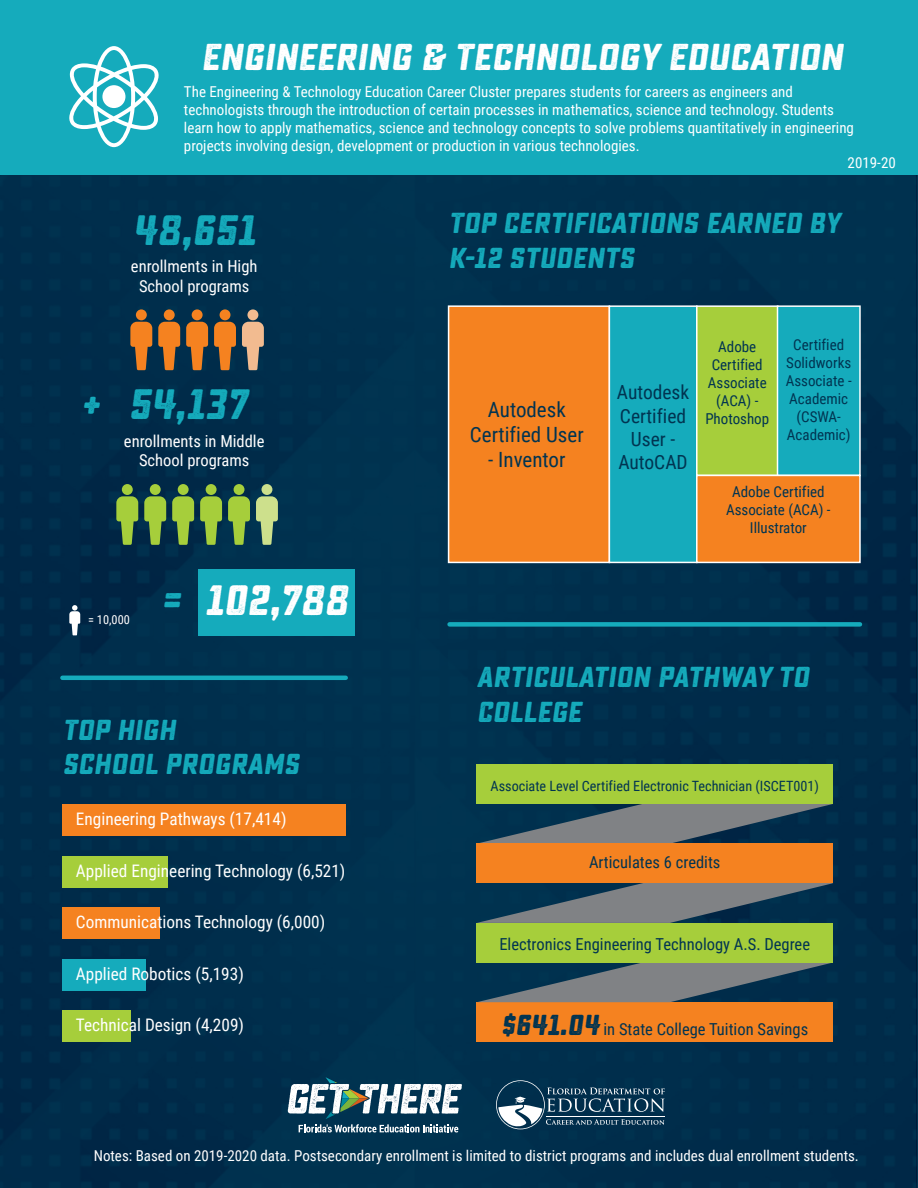
<style>
.page{position:relative;width:918px;height:1188px;background:#fff}
.page>*{position:absolute;margin:0;border:0;box-sizing:border-box;transform-origin:0 0}
.t1{font:42.45px "Sucrose Slant Bold One";color:#15abbc}
.t2{font:42.45px "Sucrose Slant Bold One";color:#fff}
.t3{font:37.35px "Sucrose Slant Bold One";color:#fff}
.t4{font:28.95px/34.7px "Sucrose Slant Bold One";color:#15abbc}
.t5{font:21px/25.2px "Roboto Condensed";color:#013451;text-align:center}
.t6{font:19.5px/23.4px "Roboto Condensed";color:#013451;text-align:center}
.t7{font:17.25px "Roboto Condensed";color:#fff}
.t8{font:16.5px "Roboto Condensed";color:#013451}
.t9{font:16.5px/19.8px "Roboto Condensed";color:#fff;text-align:center}
.t10{font:15px/18px "Roboto Condensed";color:#fff}
.t11{font:15px/18px "Roboto Condensed";color:#013451;text-align:center}
.t12{font:14.25px "Roboto Condensed";color:#013451}
.t13{font:12.3px "Roboto Condensed";color:#fff}
.s1{font-family:"Sucrose Slant Bold One";font-size:28.95px}
</style>
<div class="page">
<div style="left:0;top:174px;width:917px;height:1014px;background:#002f4d"></div>
<div style="left:0;top:0;width:918px;height:174px;background:#15abbc"></div>
<hr style="left:62px;top:676px;width:284px;height:4px;background:#15abbc">
<div style="left:450px;top:622px;width:410px;height:5px;background:#15abbc"></div>
<div style="left:477px;top:1002px;width:356px;height:40px;background:#f58220"></div>
<svg style="left:69px;top:46px;width:90px;height:101px"></svg>
<div style="left:448px;top:305px;width:162px;height:258px;background:#f58220;border:2px solid #fff"></div>
<div style="left:609px;top:305px;width:89px;height:258px;background:#15abbc;border:2px solid #fff"></div>
<div style="left:696px;top:305px;width:83px;height:171px;background:#a6ce3b;border:2px solid #fff"></div>
<div style="left:777px;top:305px;width:84px;height:171px;background:#15abbc;border:2px solid #fff"></div>
<div style="left:696px;top:475px;width:165px;height:88px;background:#f58220;border:2px solid #fff"></div>
<svg style="left:130px;top:322px;width:22px;height:48px"></svg>
<div style="left:136px;top:309px;width:11px;height:11px;background:#f58220;border-radius:50%"></div>
<svg style="left:158px;top:322px;width:22px;height:48px"></svg>
<div style="left:164px;top:309px;width:11px;height:11px;background:#f58220;border-radius:50%"></div>
<svg style="left:186px;top:322px;width:22px;height:48px"></svg>
<div style="left:192px;top:309px;width:11px;height:11px;background:#f58220;border-radius:50%"></div>
<svg style="left:214px;top:322px;width:22px;height:48px"></svg>
<div style="left:220px;top:309px;width:10px;height:11px;background:#f58220;border-radius:50%"></div>
<svg style="left:242px;top:322px;width:22px;height:48px"></svg>
<div style="left:247px;top:309px;width:11px;height:11px;background:#f2bb90;border-radius:50%"></div>
<svg style="left:116px;top:496px;width:22px;height:49px"></svg>
<div style="left:122px;top:484px;width:11px;height:11px;background:#a6ce3b;border-radius:50%"></div>
<svg style="left:144px;top:496px;width:22px;height:49px"></svg>
<div style="left:150px;top:484px;width:11px;height:11px;background:#a6ce3b;border-radius:50%"></div>
<svg style="left:172px;top:496px;width:22px;height:49px"></svg>
<div style="left:178px;top:484px;width:11px;height:11px;background:#a6ce3b;border-radius:50%"></div>
<svg style="left:200px;top:496px;width:22px;height:49px"></svg>
<div style="left:206px;top:484px;width:11px;height:11px;background:#a6ce3b;border-radius:50%"></div>
<svg style="left:228px;top:496px;width:22px;height:49px"></svg>
<div style="left:234px;top:484px;width:11px;height:11px;background:#a6ce3b;border-radius:50%"></div>
<svg style="left:256px;top:496px;width:22px;height:49px"></svg>
<div style="left:262px;top:484px;width:10px;height:11px;background:#cde08c;border-radius:50%"></div>
<svg style="left:69px;top:605px;width:11px;height:30px"></svg>
<div style="left:199px;top:569px;width:156px;height:66px;background:#15abbc"></div>
<div style="left:62px;top:805px;width:284px;height:31px;background:#f58220"></div>
<div style="left:62px;top:856px;width:106px;height:31px;background:#a6ce3b"></div>
<div style="left:62px;top:908px;width:98px;height:31px;background:#f58220"></div>
<div style="left:62px;top:959px;width:84px;height:31px;background:#15abbc"></div>
<div style="left:62px;top:1011px;width:69px;height:31px;background:#a6ce3b"></div>
<svg style="left:477px;top:764px;width:356px;height:238px"></svg>
<div style="left:477px;top:923px;width:356px;height:40px;background:#a6ce3b"></div>
<svg style="left:496px;top:1080px;width:169px;height:49px"></svg>
<svg style="left:288px;top:1077px;width:174px;height:55px"></svg>
<h1 class="t3" style="left:201px;top:35px;width:643px">ENGINEERING &amp; TECHNOLOGY EDUCATION</h1>
<p class="t10" style="left:184px;top:82px;width:672px">The Engineering &amp; Technology Education Career Cluster prepares students for careers as engineers and technologists through the introduction of certain processes in mathematics, science and technology. Students learn how to apply mathematics, science and technology concepts to solve problems quantitatively in engineering projects involving design, development or production in various technologies.</p>
<p class="t10" style="left:848px;top:154px;width:50px">2019-20</p>
<p class="t1" style="left:133px;top:205px;width:125px">48,651</p>
<p class="t4" style="left:449px;top:206px;width:393px">TOP CERTIFICATIONS EARNED BY</p>
<p class="t9" style="left:131px;top:256px;width:128px">enrollments in High</p>
<p class="t4" style="left:449px;top:241px;width:187px">K-12 STUDENTS</p>
<p class="t9" style="left:139px;top:276px;width:112px">School programs</p>
<p class="t1" style="left:81px;top:379px;width:168px">+ 54,137</p>
<p class="t9" style="left:124px;top:430px;width:142px">enrollments in Middle<br>School programs</p>
<p class="t13" style="left:88px;top:611px;width:43px">= 10,000</p>
<p class="t1" style="left:161px;top:575px;width:22px">=</p>
<p class="t2" style="left:205px;top:575px;width:145px">102,788</p>
<p class="t4" style="left:62px;top:713px;width:238px">TOP HIGH<br>SCHOOL PROGRAMS</p>
<p class="t7" style="left:76px;top:807px;width:212px">Engineering Pathways (17,414)</p>
<p class="t7" style="left:76px;top:858px;width:271px">Applied Engineering Technology (6,521)</p>
<p class="t7" style="left:76px;top:910px;width:251px">Communications Technology (6,000)</p>
<p class="t7" style="left:76px;top:962px;width:169px">Applied Robotics (5,193)</p>
<p class="t7" style="left:76px;top:1013px;width:170px">Technical Design (4,209)</p>
<p class="t5" style="left:470px;top:396px;width:115px">Autodesk<br>Certified User</p>
<p class="t5" style="left:488px;top:446px;width:79px">- Inventor</p>
<p class="t6" style="left:617px;top:380px;width:74px">Autodesk<br>Certified<br>User -<br>AutoCAD</p>
<p class="t11" style="left:705px;top:337px;width:65px">Adobe<br>Certified<br>Associate (ACA) -<br>Photoshop</p>
<p class="t11" style="left:786px;top:335px;width:67px">Certified<br>Solidworks<br>Associate -<br>Academic (CSWA-<br>Academic)</p>
<p class="t11" style="left:732px;top:482px;width:94px">Adobe Certified</p>
<p class="t11" style="left:726px;top:500px;width:106px">Associate (ACA) -</p>
<p class="t11" style="left:750px;top:518px;width:58px">Illustrator</p>
<p class="t4" style="left:477px;top:660px;width:334px">ARTICULATION PATHWAY TO<br>COLLEGE</p>
<p class="t12" style="left:491px;top:775px;width:330px">Associate Level Certified Electronic Technician (ISCET001)</p>
<p class="t8" style="left:589px;top:851px;width:133px">Articulates 6 credits</p>
<p class="t8" style="left:499px;top:932px;width:312px">Electronics Engineering Technology A.S. Degree</p>
<p class="t8" style="left:501px;top:1018px;width:309px"><span class="s1">$641.04</span> in State College Tuition Savings</p>
<p class="t10" style="left:94px;top:1147px;width:767px">Notes: Based on 2019-2020 data. Postsecondary enrollment is limited to district programs and includes dual enrollment students.</p>
</div>
